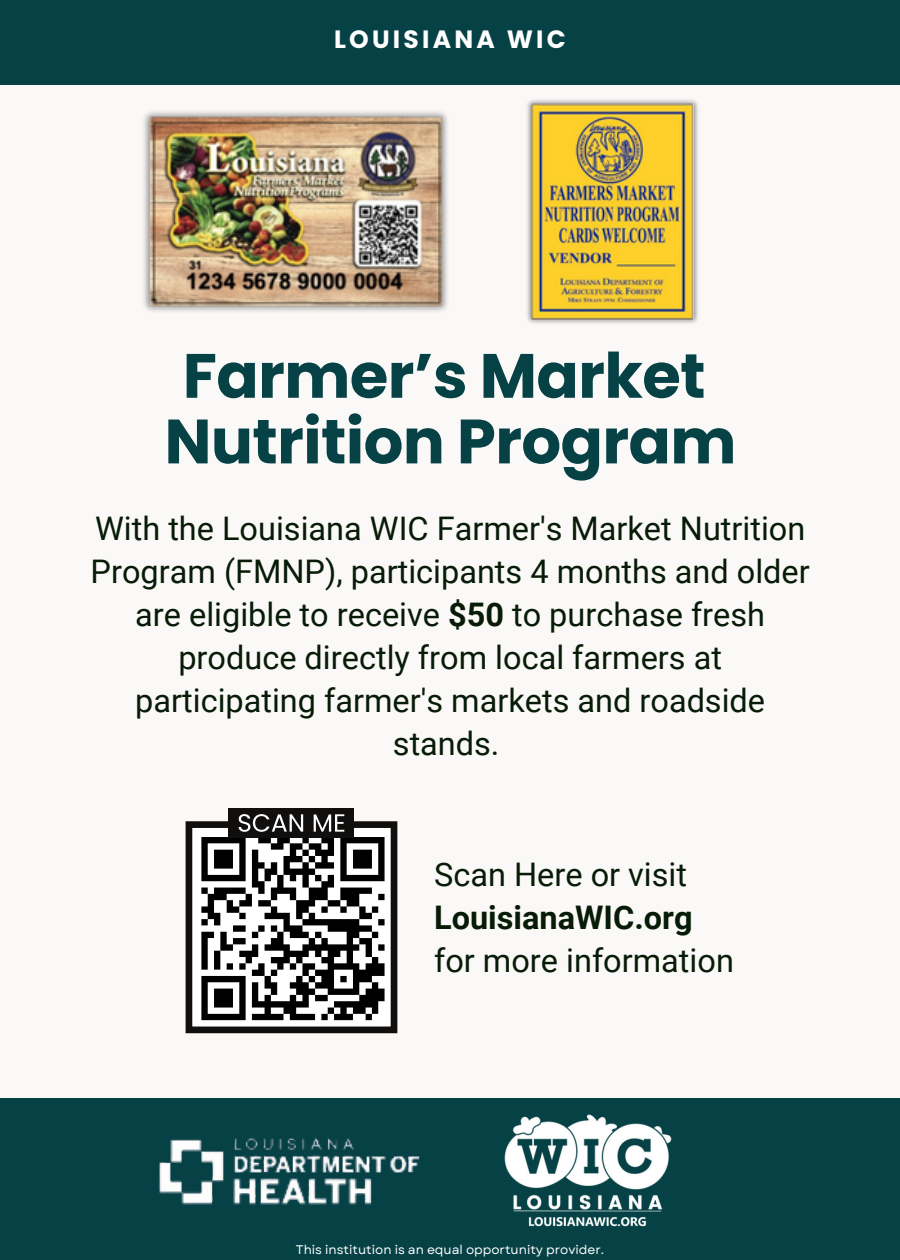
<style>
.page{position:relative;width:900px;height:1260px;background:#fbf9f8}
.page>*{position:absolute;margin:0;border:0;box-sizing:border-box;transform-origin:0 0}
.t1{font:700 62.5px/65.5px "Poppins";letter-spacing:-.01em;color:#054145}
.t2{font:32.5px/43px "Roboto";color:#071b07;text-align:center}
.t3{font:700 25px "Poppins";letter-spacing:.13em;color:#fff}
.t4{font:12.5px "Garet";color:#fff}
.s1{font-weight:700}
</style>
<div class="page">
<div style="left:0;top:0;width:900px;height:85px;background:#054145"></div>
<div style="left:0;top:1098px;width:900px;height:162px;background:#054145"></div>
<img style="left:504px;top:1114px;width:168px;height:113px">
<img style="left:159px;top:1137px;width:261px;height:68px">
<div style="left:229px;top:808px;width:125px;height:30px;background:#100f0d"></div>
<div style="left:186px;top:821px;width:211px;height:212px;border:7px solid #100f0d"></div>
<svg style="left:195px;top:814px;width:196px;height:209px"></svg>
<img style="left:527px;top:99px;width:171px;height:225px">
<img style="left:144px;top:111px;width:304px;height:201px">
<h1 class="t3" style="left:334px;top:21px;width:233px">LOUISIANA WIC</h1>
<h2 class="t1" style="left:165px;top:343px;width:573px">Farmer’s Market<br>Nutrition Program</h2>
<p class="t2" style="left:91px;top:507px;width:721px">With the Louisiana WIC Farmer's Market Nutrition Program (FMNP), participants 4 months and older are eligible to receive <span class="s1">$50</span> to purchase fresh produce directly from local farmers at participating farmer's markets and roadside stands.</p>
<p class="t2" style="left:434px;top:853px;width:301px;text-align:left">Scan Here or visit<br><span class="s1">LouisianaWIC.org </span>for more information</p>
<p class="t4" style="left:296px;top:1241px;width:310px">This institution is an equal opportunity provider.</p>
</div>
